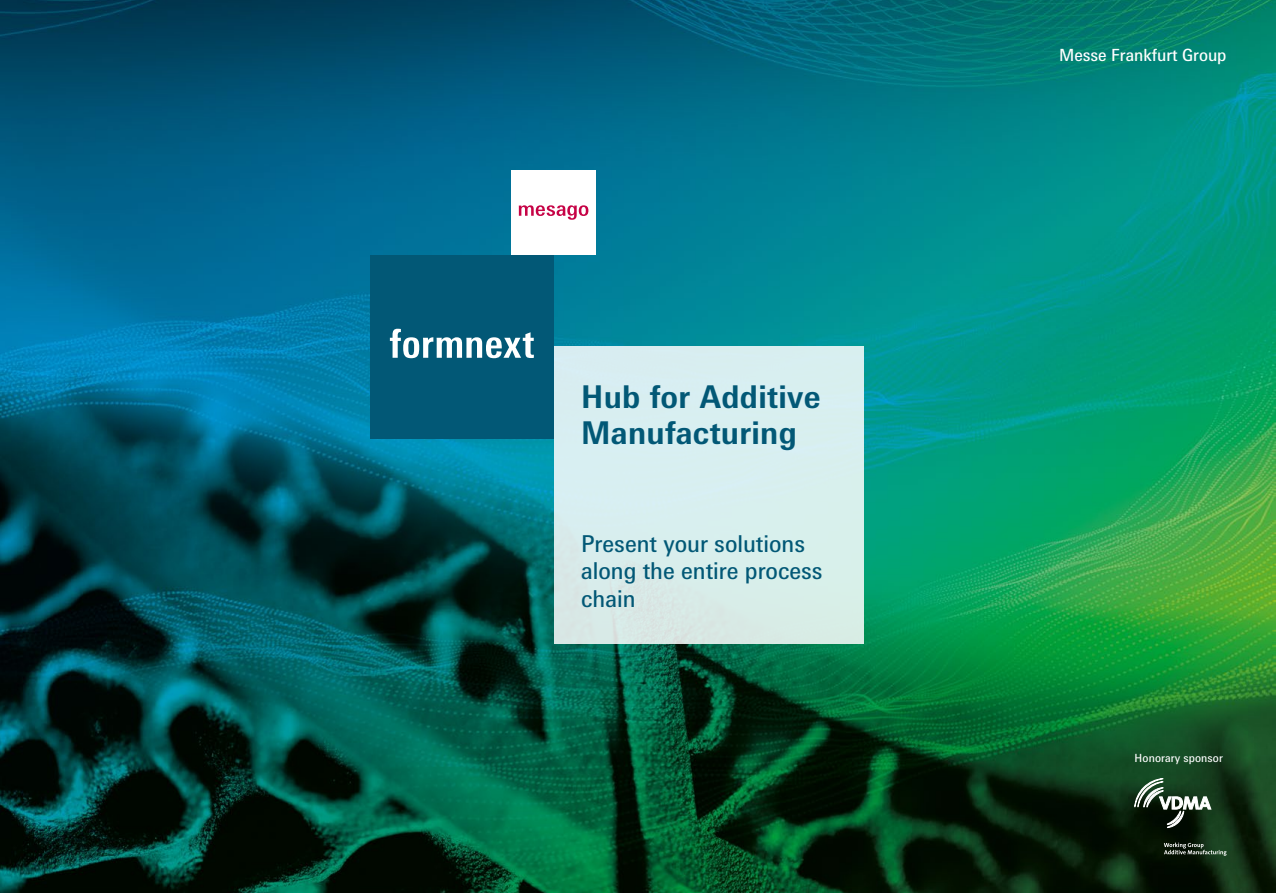
<style>
.page{position:relative;width:1276px;height:893px;background:#fff}
.page>*{position:absolute;margin:0;border:0;box-sizing:border-box;transform-origin:0 0}
.t1{font:700 31.35px/36px "Messe Univers";letter-spacing:.01em;color:#025876}
.t2{font:23.25px/27.9px "Messe Univers";color:#025876}
.t3{font:16.8px "Messe Univers";color:#fff}
.t4{font:11.25px "Messe Univers";letter-spacing:.01em;color:#fff}
</style>
<div class="page">
<img style="left:0;top:0;width:1276px;height:893px">
<div style="left:553px;top:346px;width:310px;height:298px;background:#d8efef"></div>
<svg style="left:1134px;top:778px;width:77px;height:50px;background:#405543"></svg>
<svg style="left:1163px;top:843px;width:63px;height:13px"></svg>
<div style="left:370px;top:255px;width:183px;height:183px;background:#025876"></div>
<svg style="left:390px;top:329px;width:144px;height:29px"></svg>
<div style="left:511px;top:170px;width:85px;height:85px;background:#fff"></div>
<svg style="left:519px;top:205px;width:69px;height:15px"></svg>
<h1 class="t1" style="left:581px;top:378px;width:241px">Hub for Additive<br>Manufacturing</h1>
<p class="t2" style="left:581px;top:529px;width:243px">Present your solutions along the entire process chain</p>
<p class="t3" style="left:1059px;top:45px;width:169px">Messe Frankfurt Group</p>
<p class="t4" style="left:1134px;top:751px;width:90px">Honorary sponsor</p>
</div>
